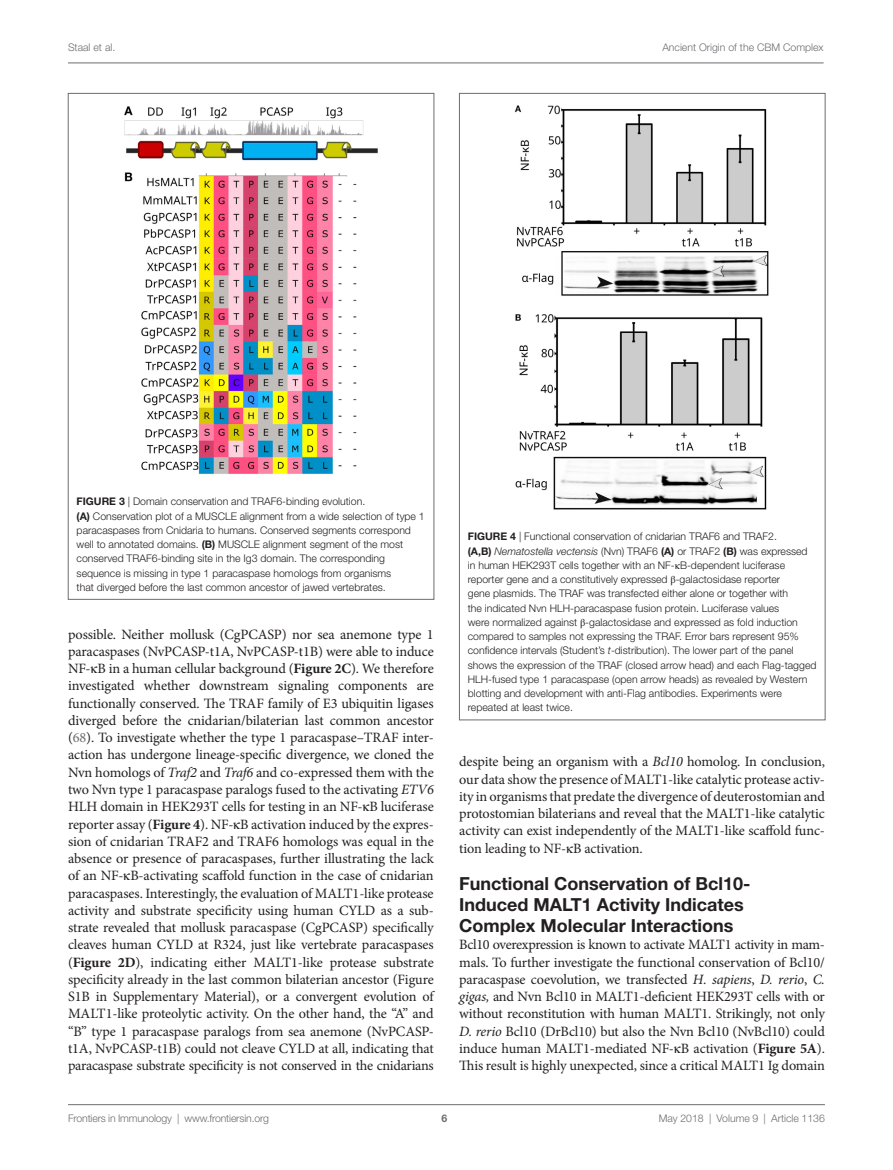
<style>
.page{position:relative;width:893px;height:1170px;background:#fff}
.page>*{position:absolute;margin:0;border:0;box-sizing:border-box;transform-origin:0 0}
.t1{font:700 18px/21px "Helvetica Neue LT Std";color:#231f20}
.t2{font:14.25px/17.2px "Minion Pro";letter-spacing:-.015em;color:#231f20;text-align:justify}
.t3{font:300 10.5px/14.2px "Helvetica Neue LT Std";color:#231f20}
.t4{font:300 10.5px "Helvetica Neue LT Std";color:#6c6d70}
.t5{font:700 10.5px "Helvetica Neue LT Std";color:#6c6d70}
.s1{font-weight:700}
.s2{font-family:"STIX General"}
.s3{color:#6c6d70}
.s4{font-style:italic}
.s5{font-family:"STIX General";font-weight:400}
</style>
<div class="page">
<img style="left:515px;top:105px;width:254px;height:405px">
<img style="left:124px;top:106px;width:254px;height:368px">
<hr style="left:68px;top:63px;width:756px;height:1px;background:#6c6d70">
<hr style="left:68px;top:1104px;width:757px;height:1px;background:#6c6d70">
<p class="t4" style="left:68px;top:41px;width:49px">Staal et al.</p>
<p class="t4" style="left:662px;top:41px;width:163px">Ancient Origin of the CBM Complex</p>
<p class="t3" style="left:77px;top:494px;width:350px"><span class="s1">FIG URE 3</span> | Domain conservation and TRAF6-binding evolution.<br><span class="s1">(A)</span> Conservation plot of a MUSCLE alignment from a wide selection of type 1 paracaspases from Cnidaria to humans. Conserved segments correspond well to annotated domains. <span class="s1">(B)</span> MUSCLE alignment segment of the most conserved TRAF6-binding site in the Ig3 domain. The corresponding sequence is missing in type 1 paracaspase homologs from organisms<br>that diverged before the last common ancestor of jawed vertebrates.</p>
<p class="t2" style="left:68px;top:625px;width:367px">possible. Neither mollusk (CgPCASP) nor sea anemone type 1 paracaspases (NvPCASP-t1A, NvPCASP-t1B) were able to induce NF-<span class="s2">κ</span>B in a human cellular background (<span class="s1">Figure 2C</span>). We therefore investigated whether downstream signaling components are functionally conserved. The TRAF family of E3 ubiquitin ligases diverged before the cnidarian/bilaterian last common ancestor (<span class="s3">68</span>). To investigate whether the type 1 paracaspase–TRAF inter&shy;action has undergone lineage-specific divergence, we cloned the Nvn homologs of <span class="s4">Traf2</span> and <span class="s4">Traf6</span> and co-expressed them with the two Nvn type 1 paracaspase paralogs fused to the activating <span class="s4">ETV6<br></span>HLH domain in HEK293T cells for testing in an NF-<span class="s2">κ</span>B luciferase reporter assay (<span class="s1">Figure 4</span>). NF-<span class="s2">κ</span>B activation induced by the expres&shy;sion of cnidarian TRAF2 and TRAF6 homologs was equal in the absence or presence of paracaspases, further illustrating the lack of an NF-<span class="s2">κ</span>B-activating scaffold function in the case of cnidarian paracaspases. Interestingly, the evaluation of MALT1-like protease activity and substrate specificity using human CYLD as a sub&shy;strate revealed that mollusk paracaspase (CgPCASP) specifically cleaves human CYLD at R324, just like vertebrate paracaspases (<span class="s1">Figure 2D</span>), indicating either MALT1-like protease substrate specificity already in the last common bilaterian ancestor (Figure S1B in Supplementary Material), or a convergent evolution of MALT1-like proteolytic activity. On the other hand, the “A” and “B” type 1 paracaspase paralogs from sea anemone (NvPCASP&shy;t1A, NvPCASP-t1B) could not cleave CYLD at all, indicating that paracaspase substrate specificity is not conserved in the cnidarians</p>
<p class="t3" style="left:468px;top:529px;width:350px"><span class="s1">FIG URE 4</span> | Functional conservation of cnidarian TRAF6 and TRAF2.<br><span class="s1">(A,B)</span> <span class="s4">Nematostella vectensis</span> (Nvn) TRAF6 <span class="s1">(A)</span> or TRAF2 <span class="s1">(B)</span> was expressed in human HEK293T cells together with an NF-<span class="s5">κ</span>B-dependent luciferase reporter gene and a constitutively expressed <span class="s5">β</span>-galactosidase reporter<br>gene plasmids. The TRAF was transfected either alone or together with<br>the indicated Nvn HLH-paracaspase fusion protein. Luciferase values<br>were normalized against <span class="s5">β</span>-galactosidase and expressed as fold induction compared to samples not expressing the TRAF. Error bars represent 95% confidence intervals (Student’s <span class="s4">t</span>-distribution). The lower part of the panel shows the expression of the TRAF (closed arrow head) and each Flag-tagged HLH-fused type 1 paracaspase (open arrow heads) as revealed by Western blotting and development with anti-Flag antibodies. Experiments were repeated at least twice.</p>
<p class="t2" style="left:459px;top:753px;width:367px">despite being an organism with a <span class="s4">Bcl10</span> homolog. In conclusion, our data show the presence of MALT1-like catalytic protease activ&shy;ity in organisms that predate the divergence of deuterostomian and protostomian bilaterians and reveal that the MALT1-like catalytic activity can exist independently of the MALT1-like scaffold func&shy;tion leading to NF-<span class="s2">κ</span>B activation.</p>
<p class="t1" style="left:459px;top:872px;width:293px">Functional Conservation of Bcl10-<br>Induced MALT1 Activity Indicates<br>Complex Molecular Interactions</p>
<p class="t2" style="left:459px;top:936px;width:367px">Bcl10 overexpression is known to activate MALT1 activity in mam&shy;mals. To further investigate the functional conservation of Bcl10/ paracaspase coevolution, we transfected <span class="s4">H. sapiens</span>, <span class="s4">D. rerio</span>, <span class="s4">C. gigas,</span> and Nvn Bcl10 in MALT1-deficient HEK293T cells with or without reconstitution with human MALT1. Strikingly, not only <span class="s4">D. rerio</span> Bcl10 (DrBcl10) but also the Nvn Bcl10 (NvBcl10) could induce human MALT1-mediated NF-<span class="s2">κ</span>B activation (<span class="s1">Figure 5A</span>).<br>This result is highly unexpected, since a critical MALT1 Ig domain</p>
<p class="t4" style="left:68px;top:1111px;width:203px">Frontiers in Immunology | www.frontiersin.org</p>
<p class="t4" style="left:659px;top:1111px;width:168px">May 2018 | Volume 9 | Article 1136</p>
<p class="t5" style="left:441px;top:1111px;width:7px">6</p>
</div>
